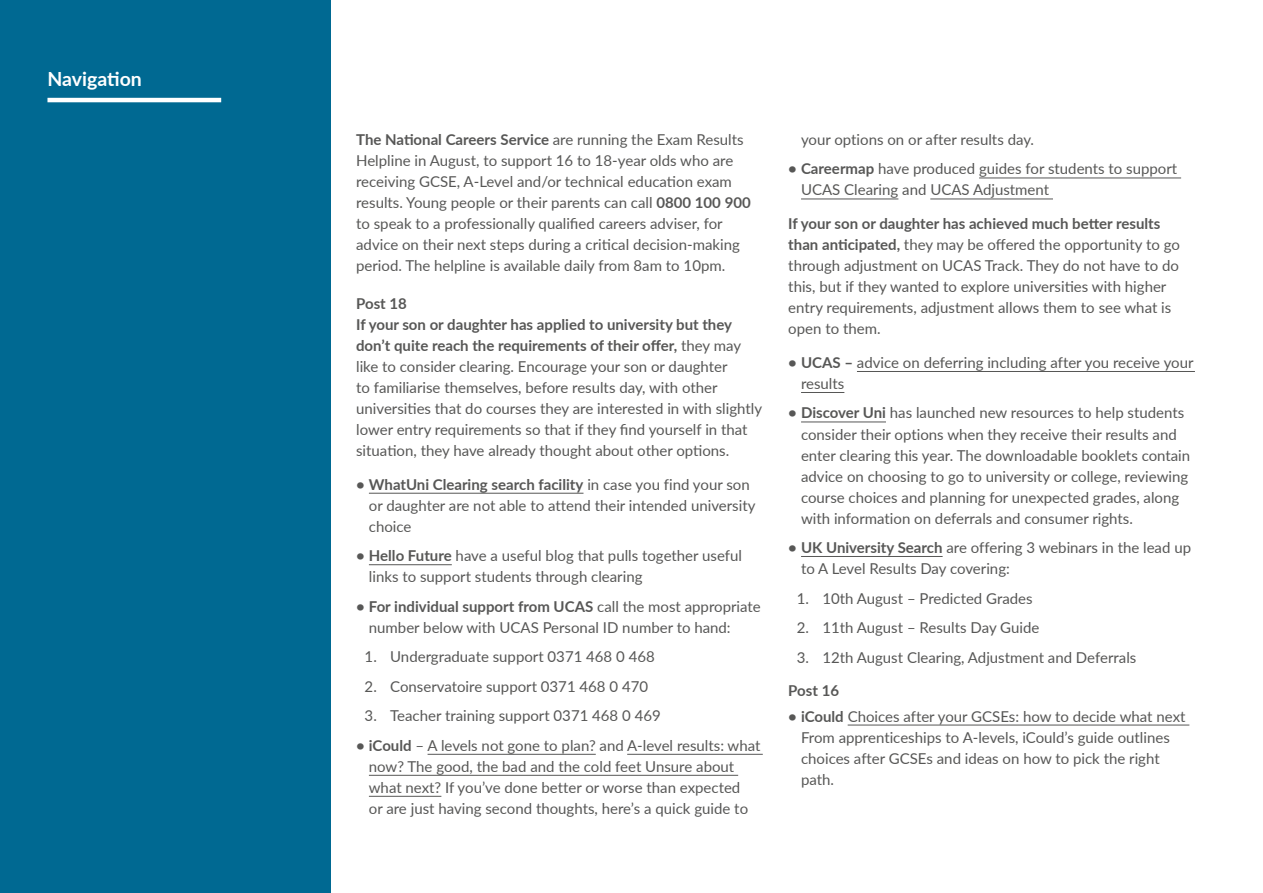
<style>
.page{position:relative;width:1263px;height:893px;background:#fff}
.page>*{position:absolute;margin:0;border:0;box-sizing:border-box;transform-origin:0 0}
.t1{font:700 19.5px "Lato";color:#fff}
.t2{font:15px/21px "Lato";color:#575756}
.t3{font:700 15px "Lato";color:#575756}
.s1{font-weight:700}
</style>
<div class="page">
<hr style="left:369px;top:493px;width:214px;height:1px;background:#575756">
<hr style="left:369px;top:564px;width:83px;height:1px;background:#575756">
<hr style="left:428px;top:754px;width:168px;height:1px;background:#575756">
<hr style="left:627px;top:754px;width:136px;height:1px;background:#575756">
<hr style="left:369px;top:775px;width:369px;height:1px;background:#575756">
<hr style="left:369px;top:796px;width:72px;height:1px;background:#575756">
<hr style="left:979px;top:178px;width:202px;height:1px;background:#575756">
<hr style="left:801px;top:199px;width:97px;height:1px;background:#575756">
<hr style="left:930px;top:199px;width:123px;height:1px;background:#575756">
<hr style="left:857px;top:371px;width:338px;height:1px;background:#575756">
<hr style="left:801px;top:392px;width:43px;height:1px;background:#575756">
<hr style="left:801px;top:422px;width:85px;height:1px;background:#575756">
<hr style="left:801px;top:556px;width:142px;height:1px;background:#575756">
<hr style="left:848px;top:725px;width:341px;height:1px;background:#575756">
<div style="left:0;top:0;width:331px;height:893px;background:#006992"></div>
<hr style="left:47px;top:98px;width:174px;height:4px;background:#fff">
<h1 class="t1" style="left:47px;top:64px;width:96px">Navigation</h1>
<p class="t2" style="left:356px;top:128px;width:396px"><span class="s1">The National Careers Service</span> are running the Exam Results Helpline in August, to support 16 to 18-year olds who are receiving GCSE, A-Level and/or technical education exam results. Young people or their parents can call <span class="s1">0800 100 900 </span>to speak to a professionally qualified careers adviser, for advice on their next steps during a critical decision-making period. The helpline is available daily from 8am to 10pm.</p>
<p class="t2" style="left:356px;top:292px;width:407px"><span class="s1">Post 18<br>If your son or daughter has applied to university but they don’t quite reach the requirements of their offer,</span> they may like to consider clearing. Encourage your son or daughter<br>to familiarise themselves, before results day, with other universities that do courses they are interested in with slightly lower entry requirements so that if they find yourself in that situation, they have already thought about other options.</p>
<p class="t2" style="left:369px;top:473px;width:388px;text-indent:-13px"><span class="s1">• WhatUni Clearing search facility</span> in case you find your son or daughter are not able to attend their intended university choice</p>
<p class="t2" style="left:369px;top:545px;width:375px;text-indent:-13px"><span class="s1">• Hello Future</span> have a useful blog that pulls together useful links to support students through clearing</p>
<p class="t2" style="left:369px;top:595px;width:393px;text-indent:-13px"><span class="s1">• For individual support from UCAS</span> call the most appropriate number below with UCAS Personal ID number to hand:</p>
<p class="t2" style="left:365px;top:646px;width:292px">1. Undergraduate support 0371 468 0 468</p>
<p class="t2" style="left:365px;top:675px;width:285px">2. Conservatoire support 0371 468 0 470</p>
<p class="t2" style="left:365px;top:705px;width:298px">3. Teacher training support 0371 468 0 469</p>
<p class="t2" style="left:369px;top:734px;width:393px;text-indent:-13px"><span class="s1">• iCould</span> – A levels not gone to plan? and A-level results: what now? The good, the bad and the cold feet Unsure about what next? If you’ve done better or worse than expected<br>or are just having second thoughts, here’s a quick guide to</p>
<p class="t2" style="left:801px;top:128px;width:235px">your options on or after results day.</p>
<p class="t2" style="left:801px;top:158px;width:378px;text-indent:-13px"><span class="s1">• Careermap</span> have produced guides for students to support<br>UCAS Clearing and UCAS Adjustment</p>
<p class="t2" style="left:788px;top:213px;width:393px"><span class="s1">If your son or daughter has achieved much better results than anticipated,</span> they may be offered the opportunity to go through adjustment on UCAS Track. They do not have to do this, but if they wanted to explore universities with higher entry requirements, adjustment allows them to see what is open to them.</p>
<p class="t2" style="left:801px;top:351px;width:394px;text-indent:-13px"><span class="s1">• UCAS –</span> advice on deferring including after you receive your results</p>
<p class="t2" style="left:801px;top:402px;width:391px;text-indent:-13px"><span class="s1">• Discover Uni</span> has launched new resources to help students consider their options when they receive their results and enter clearing this year. The downloadable booklets contain advice on choosing to go to university or college, reviewing course choices and planning for unexpected grades, along with information on deferrals and consumer rights.</p>
<p class="t2" style="left:801px;top:536px;width:391px;text-indent:-13px"><span class="s1">• UK University Search</span> are offering 3 webinars in the lead up to A Level Results Day covering:</p>
<p class="t2" style="left:797px;top:587px;width:237px">1. 10th August – Predicted Grades</p>
<p class="t2" style="left:797px;top:616px;width:244px">2. 11th August – Results Day Guide</p>
<p class="t2" style="left:797px;top:646px;width:341px">3. 12th August Clearing, Adjustment and Deferrals</p>
<p class="t3" style="left:788px;top:680px;width:52px">Post 16</p>
<p class="t2" style="left:801px;top:705px;width:386px;text-indent:-13px"><span class="s1">• iCould</span> Choices after your GCSEs: how to decide what next From apprenticeships to A-levels, iCould’s guide outlines choices after GCSEs and ideas on how to pick the right path.</p>
</div>
